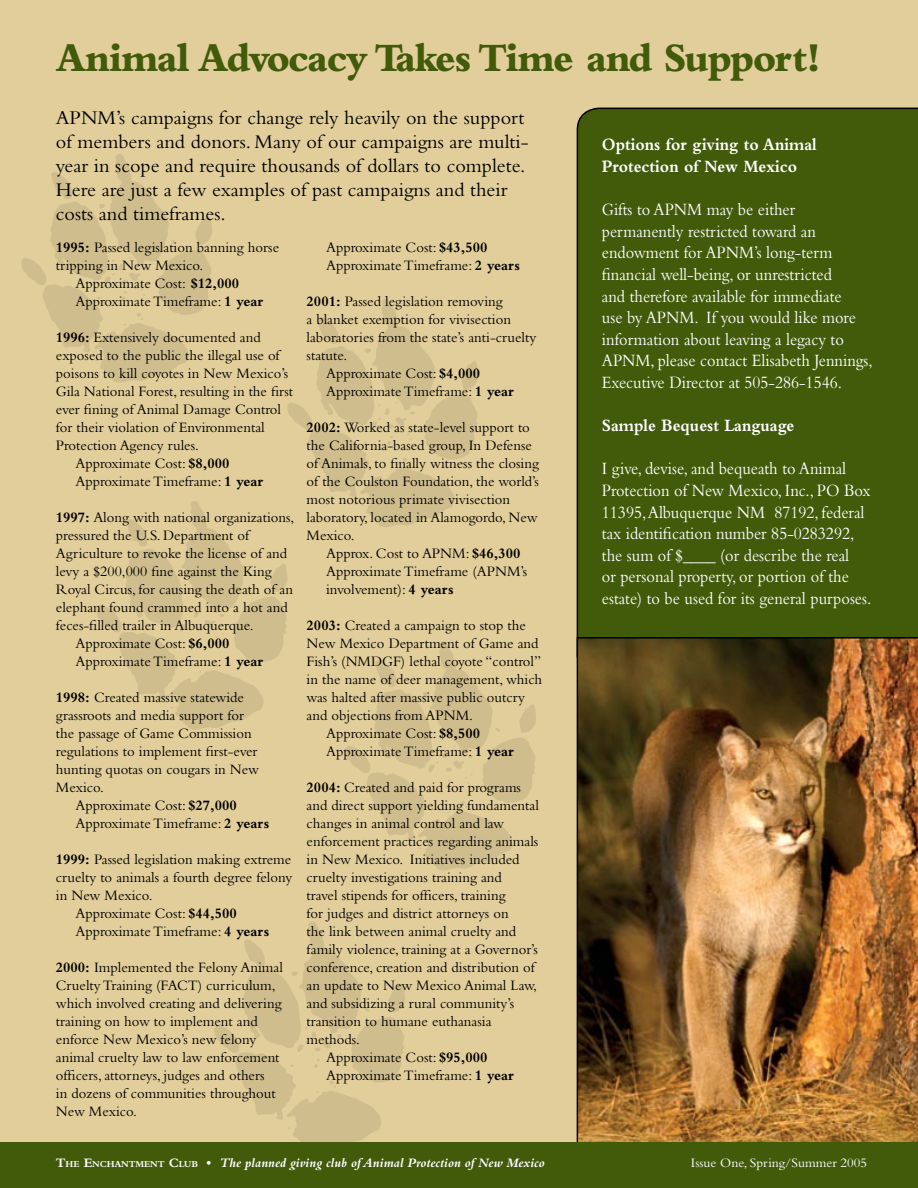
<style>
.page{position:relative;width:918px;height:1188px;background:#fff}
.page>*{position:absolute;margin:0;border:0;box-sizing:border-box;transform-origin:0 0}
.t1{font:800 42px "Bembo";letter-spacing:-.06em;color:#415b0b;scale:.95 1}
.t2{font:20.25px/24px "Bembo";color:#000}
.t3{font:18px/21.6px "Bembo";color:#fff;scale:.91 1}
.t4{font:700 18px/21.6px "Bembo";color:#fff;scale:.91 1}
.t5{font:15px/18px "Bembo";color:#000}
.t6{font:italic 700 13.5px "Bembo";color:#fff}
.t7{font:13.5px "Bembo";color:#fff}
.s1{font-weight:700}
.s2{font-style:normal}
.s3{font-style:normal;font-size:9.45px}
</style>
<div class="page">
<div style="left:0;top:0;width:918px;height:1143px;background:#e2ce9a"></div>
<svg style="left:214px;top:921px;width:192px;height:222px;background:#d9c694"></svg>
<svg style="left:345px;top:641px;width:193px;height:233px;background:#dbc794"></svg>
<svg style="left:96px;top:501px;width:193px;height:232px;background:#dac794"></svg>
<svg style="left:287px;top:298px;width:193px;height:233px;background:#dbc794"></svg>
<svg style="left:21px;top:153px;width:193px;height:233px;background:#dbc794"></svg>
<div style="left:577px;top:108px;width:341px;height:529px;background:#415b0b"></div>
<img style="left:577px;top:637px;width:341px;height:506px">
<div style="left:0;top:1143px;width:918px;height:45px;background:#415b0b"></div>
<h1 class="t1" style="left:56px;top:34px;width:806px">Animal Advocacy Takes Time and Support!</h1>
<p class="t2" style="left:56px;top:105px;width:474px">APNM’s campaigns for change rely heavily on the support of members and donors. Many of our campaigns are multi&shy;year in scope and require thousands of dollars to complete.<br>Here are just a few examples of past campaigns and their costs and timeframes.</p>
<p class="t5" style="left:56px;top:238px;width:225px"><span class="s1">1995:</span> Passed legislation banning horse</p>
<p class="t5" style="left:56px;top:256px;width:149px">tripping in New Mexico.</p>
<p class="t5" style="left:75px;top:274px;width:165px">Approximate Cost: <span class="s1">$12,000</span></p>
<p class="t5" style="left:75px;top:292px;width:189px">Approximate Timeframe: <span class="s1">1 year</span></p>
<p class="t5" style="left:56px;top:328px;width:206px"><span class="s1">1996:</span> Extensively documented and</p>
<p class="t5" style="left:56px;top:346px;width:225px">exposed to the public the illegal use of</p>
<p class="t5" style="left:56px;top:364px;width:234px">poisons to kill coyotes in New Mexico’s</p>
<p class="t5" style="left:56px;top:382px;width:239px">Gila National Forest, resulting in the first</p>
<p class="t5" style="left:56px;top:400px;width:227px">ever fining of Animal Damage Control</p>
<p class="t5" style="left:56px;top:418px;width:210px">for their violation of Environmental</p>
<p class="t5" style="left:56px;top:436px;width:145px">Protection Agency rules.</p>
<p class="t5" style="left:75px;top:454px;width:156px">Approximate Cost: <span class="s1">$8,000</span></p>
<p class="t5" style="left:75px;top:472px;width:189px">Approximate Timeframe: <span class="s1">1 year</span></p>
<p class="t5" style="left:56px;top:508px;width:240px"><span class="s1">1997:</span> Along with national organizations,</p>
<p class="t5" style="left:56px;top:526px;width:195px">pressured the U.S. Department of</p>
<p class="t5" style="left:56px;top:544px;width:233px">Agriculture to revoke the license of and</p>
<p class="t5" style="left:56px;top:562px;width:217px">levy a $200,000 fine against the King</p>
<p class="t5" style="left:56px;top:580px;width:239px">Royal Circus, for causing the death of an</p>
<p class="t5" style="left:56px;top:598px;width:233px">elephant found crammed into a hot and</p>
<p class="t5" style="left:56px;top:616px;width:199px">feces-filled trailer in Albuquerque.</p>
<p class="t5" style="left:75px;top:634px;width:156px">Approximate Cost: <span class="s1">$6,000</span></p>
<p class="t5" style="left:75px;top:652px;width:189px">Approximate Timeframe: <span class="s1">1 year</span></p>
<p class="t5" style="left:56px;top:688px;width:205px"><span class="s1">1998:</span> Created massive statewide grassroots and media support for the passage of Game Commission regulations to implement first-ever hunting quotas on cougars in New<br>Mexico.</p>
<p class="t5" style="left:75px;top:796px;width:195px">Approximate Cost: <span class="s1">$27,000<br></span>Approximate Timeframe: <span class="s1">2 years</span></p>
<p class="t5" style="left:56px;top:850px;width:237px"><span class="s1">1999:</span> Passed legislation making extreme</p>
<p class="t5" style="left:56px;top:868px;width:238px">cruelty to animals a fourth degree felony</p>
<p class="t5" style="left:56px;top:886px;width:98px">in New Mexico.</p>
<p class="t5" style="left:75px;top:904px;width:163px">Approximate Cost: <span class="s1">$44,500</span></p>
<p class="t5" style="left:75px;top:922px;width:195px">Approximate Timeframe: <span class="s1">4 years</span></p>
<p class="t5" style="left:56px;top:958px;width:229px"><span class="s1">2000:</span> Implemented the Felony Animal Cruelty Training (FACT) curriculum, which involved creating and delivering training on how to implement and enforce New Mexico’s new felony animal cruelty law to law enforcement officers, attorneys, judges and others<br>in dozens of communities throughout New Mexico.</p>
<p class="t5" style="left:326px;top:238px;width:195px">Approximate Cost: <span class="s1">$43,500<br></span>Approximate Timeframe: <span class="s1">2 years</span></p>
<p class="t5" style="left:307px;top:292px;width:198px"><span class="s1">2001:</span> Passed legislation removing</p>
<p class="t5" style="left:307px;top:310px;width:206px">a blanket exemption for vivisection</p>
<p class="t5" style="left:307px;top:328px;width:231px">laboratories from the state’s anti-cruelty</p>
<p class="t5" style="left:307px;top:346px;width:42px">statute.</p>
<p class="t5" style="left:326px;top:364px;width:156px">Approximate Cost: <span class="s1">$4,000</span></p>
<p class="t5" style="left:326px;top:382px;width:189px">Approximate Timeframe: <span class="s1">1 year</span></p>
<p class="t5" style="left:307px;top:418px;width:234px"><span class="s1">2002:</span> Worked as state-level support to the California-based group, In Defense of Animals, to finally witness the closing of the Coulston Foundation, the world’s most notorious primate vivisection laboratory, located in Alamogordo, New Mexico.</p>
<p class="t5" style="left:326px;top:544px;width:203px">Approx. Cost to APNM: <span class="s1">$46,300<br></span>Approximate Timeframe (APNM’s involvement): <span class="s1">4 years</span></p>
<p class="t5" style="left:307px;top:616px;width:221px"><span class="s1">2003:</span> Created a campaign to stop the</p>
<p class="t5" style="left:307px;top:634px;width:233px">New Mexico Department of Game and</p>
<p class="t5" style="left:307px;top:652px;width:236px">Fish’s (NMDGF) lethal coyote “control”</p>
<p class="t5" style="left:307px;top:670px;width:237px">in the name of deer management, which</p>
<p class="t5" style="left:307px;top:688px;width:220px">was halted after massive public outcry</p>
<p class="t5" style="left:307px;top:706px;width:168px">and objections from APNM.</p>
<p class="t5" style="left:326px;top:724px;width:156px">Approximate Cost: <span class="s1">$8,500</span></p>
<p class="t5" style="left:326px;top:742px;width:189px">Approximate Timeframe: <span class="s1">1 year</span></p>
<p class="t5" style="left:307px;top:778px;width:216px"><span class="s1">2004:</span> Created and paid for programs</p>
<p class="t5" style="left:307px;top:796px;width:234px">and direct support yielding fundamental</p>
<p class="t5" style="left:307px;top:814px;width:199px">changes in animal control and law</p>
<p class="t5" style="left:307px;top:832px;width:233px">enforcement practices regarding animals</p>
<p class="t5" style="left:307px;top:850px;width:214px">in New Mexico. Initiatives included</p>
<p class="t5" style="left:307px;top:868px;width:197px">cruelty investigations training and</p>
<p class="t5" style="left:307px;top:886px;width:200px">travel stipends for officers, training</p>
<p class="t5" style="left:307px;top:904px;width:204px">for judges and district attorneys on</p>
<p class="t5" style="left:307px;top:922px;width:211px">the link between animal cruelty and</p>
<p class="t5" style="left:307px;top:940px;width:233px">family violence, training at a Governor’s</p>
<p class="t5" style="left:307px;top:958px;width:230px">conference, creation and distribution of</p>
<p class="t5" style="left:307px;top:976px;width:232px">an update to New Mexico Animal Law,</p>
<p class="t5" style="left:307px;top:994px;width:209px">and subsidizing a rural community’s</p>
<p class="t5" style="left:307px;top:1012px;width:186px">transition to humane euthanasia</p>
<p class="t5" style="left:307px;top:1030px;width:55px">methods.</p>
<p class="t5" style="left:326px;top:1048px;width:163px">Approximate Cost: <span class="s1">$95,000</span></p>
<p class="t5" style="left:326px;top:1066px;width:189px">Approximate Timeframe: <span class="s1">1 year</span></p>
<p class="t4" style="left:602px;top:134px;width:237px">Options for giving to Animal<br>Protection of New Mexico</p>
<p class="t3" style="left:602px;top:198px;width:299px">Gifts to APNM may be either permanently restricted toward an endowment for APNM’s long-term financial well-being, or unrestricted<br>and therefore available for immediate<br>use by APNM. If you would like more information about leaving a legacy to APNM, please contact Elisabeth Jennings, Executive Director at 505-286-1546.</p>
<p class="t4" style="left:602px;top:415px;width:213px">Sample Bequest Language</p>
<p class="t3" style="left:602px;top:458px;width:298px">I give, devise, and bequeath to Animal Protection of New Mexico, Inc., PO Box 11395, Albuquerque NM 87192, federal tax identification number 85-0283292, the sum of $____ (or describe the real<br>or personal property, or portion of the estate) to be used for its general purposes.</p>
<p class="t6" style="left:56px;top:1156px;width:490px"><span class="s2">T</span><span class="s3">he</span> <span class="s2">E</span><span class="s3">nchantment</span> <span class="s2">C</span><span class="s3">lub</span> <span class="s2">•</span> The planned giving club of Animal Protection of New Mexico</p>
<p class="t7" style="left:691px;top:1155px;width:178px">Issue One, Spring/Summer 2005</p>
</div>
